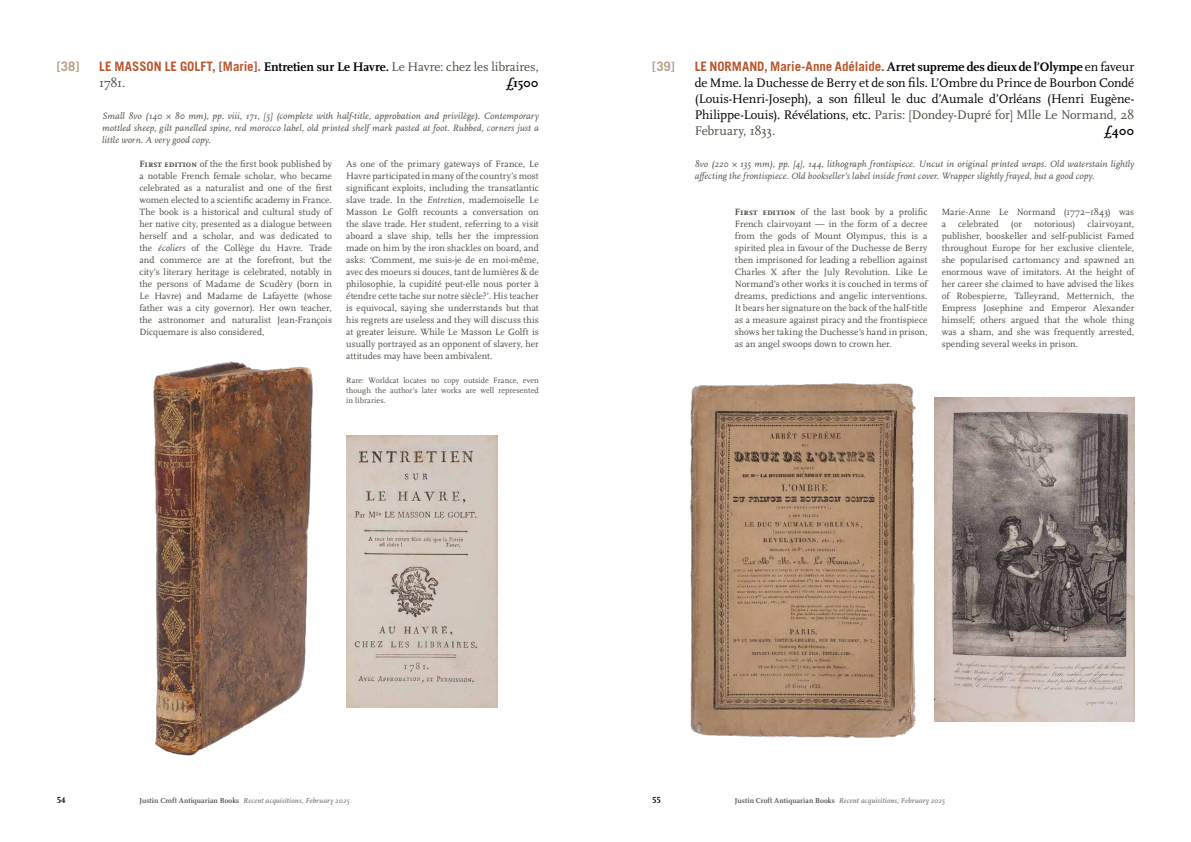
<style>
.page{position:relative;width:1191px;height:842px;background:#fff}
.page>*{position:absolute;margin:0;border:0;box-sizing:border-box;transform-origin:0 0}
.t1{font:13px/16px "Scala Pro";letter-spacing:-.01em;color:#000;text-align:justify}
.t2{font:13px/16px "Scala Pro";letter-spacing:-.015em;color:#4f4b41}
.t3{font:700 13px "Scala Pro";color:#000}
.t4{font:700 13px "Trade Gothic LT Std";color:#baa188}
.t5{font:9.5px/12px "Scala Pro";color:#4f4b41}
.t6{font:italic 9.5px/12px "Scala Pro";letter-spacing:.01em;color:#4f4b41;text-align:justify}
.t7{font:700 9px "Scala Pro";color:#000}
.t8{font:8px/10px "Scala Pro";letter-spacing:.005em;color:#4f4b41;text-align:justify}
.t9{font:italic 700 7.5px "Scala Pro";letter-spacing:.015em;color:#858686}
.s1{font-family:"Trade Gothic LT Std";font-weight:700;color:#ba562e}
.s2{font-weight:700;color:#000}
.s3{font-weight:700}
.s4{font-style:italic}
.s5{color:#4f4b41}
.s6{font-style:normal;color:#555756}
</style>
<div class="page">
<img style="left:153px;top:361px;width:160px;height:395px">
<img style="left:346px;top:435px;width:151px;height:272px">
<img style="left:690px;top:383px;width:226px;height:355px">
<img style="left:934px;top:397px;width:200px;height:325px">
<h1 class="t4" style="left:57px;top:58px;width:24px">[38]</h1>
<h1 class="t2" style="left:99px;top:59px;width:441px"><span class="s1">LE MASSON LE GOLFT, [Marie].</span> <span class="s2">Entretien sur Le Havre.</span> Le Havre: chez les libraires,<br>1781.</h1>
<h1 class="t3" style="left:506px;top:75px;width:34px">£1500</h1>
<p class="t6" style="left:102px;top:110px;width:438px">Small 8vo (140 × 80 mm), pp. viii, 171, [5] (complete with half-title, approbation and privilège). Contemporary mottled sheep, gilt panelled spine, red morocco label, old printed shelf mark pasted at foot. Rubbed, corners just a little worn. A very good copy.</p>
<p class="t5" style="left:139px;top:158px;width:195px"><span class="s3">First edition</span> of the the first book published by a notable French female scholar, who became celebrated as a naturalist and one of the first women elected to a scientific academy in France.<br>The book is a historical and cultural study of her native city, presented as a dialogue between herself and a scholar, and was dedicated to the <span class="s4">écoliers</span> of the Collège du Havre. Trade and commerce are at the forefront, but the city’s literary heritage is celebrated, notably in the persons of Madame de Scudèry (born in Le Havre) and Madame de Lafayette (whose father was a city governor). Her own teacher, the astronomer and naturalist Jean-François Dicquemare is also considered,</p>
<p class="t5" style="left:346px;top:158px;width:194px;text-align:justify">As one of the primary gateways of France, Le Havre participated in many of the country’s most significant exploits, including the transatlantic slave trade. In the <span class="s4">Entretien,</span> mademoiselle Le Masson Le Golft recounts a conversation on the slave trade. Her student, referring to a visit aboard a slave ship, tells her the impression made on him by the iron shackles on board, and asks: ‘Comment, me suis-je de en moi-même, avec des moeurs si douces, tant de lumières &amp; de philosophie, la cupidité peut-elle nous porter à étendre cette tache sur notre siècle?’. His teacher is equivocal, saying she underrstands but that his regrets are useless and they will discuss this at greater leisure. While Le Masson Le Golft is usually portrayed as an opponent of slavery, her attitudes may have been ambivalent.</p>
<p class="t8" style="left:346px;top:375px;width:194px">Rare: Worldcat locates no copy outside France, even though the author’s later works are well represented in libraries.</p>
<h1 class="t4" style="left:652px;top:58px;width:24px">[39]</h1>
<p class="t1" style="left:694px;top:59px;width:441px"><span class="s1">LE NORMAND, Marie-Anne Adélaide.</span> <span class="s3">Arret supreme des dieux de l’Olympe</span> en faveur de Mme. la Duchesse de Berry et de son fils. L’Ombre du Prince de Bourbon Condé (Louis-Henri-Joseph), a son filleul le duc d’Aumale d’Orléans (Henri Eugène-Philippe-Louis). Révélations, etc. <span class="s5">Paris: [Dondey-Dupré for] Mlle Le Normand, 28<br>February, 1833.</span></p>
<h1 class="t3" style="left:1104px;top:123px;width:31px">£400</h1>
<p class="t6" style="left:694px;top:158px;width:441px">8vo (220 × 135 mm), pp. [4], 144, lithograph frontispiece. Uncut in original printed wraps. Old waterstain lightly affecting the frontispiece. Old bookseller’s label inside front cover. Wrapper slightly frayed, but a good copy.</p>
<p class="t5" style="left:735px;top:206px;width:195px"><span class="s3">First edition</span> of the last book by a prolific French clairvoyant — in the form of a decree from the gods of Mount Olympus, this is a spirited plea in favour of the Duchesse de Berry then imprisoned for leading a rebellion against Charles X after the July Revolution. Like Le Normand’s other works it is couched in terms of dreams, predictions and angelic interventions.<br>It bears her signature on the back of the half-title as a measure against piracy and the frontispiece shows her taking the Duchesse’s hand in prison, as an angel swoops down to crown her.</p>
<p class="t5" style="left:941px;top:206px;width:194px">Marie-Anne Le Normand (1772–1843) was a</p>
<p class="t5" style="left:941px;top:218px;width:195px;text-indent:146px">clairvoyant, publisher, booskeller and self-publicist Famed throughout Europe for her exclusive clientele, she popularised cartomancy and spawned an enormous wave of imitators. At the height of her career she claimed to have advised the likes of Robespierre, Talleyrand, Metternich, the Empress Josephine and Emperor Alexander himself; others argued that the whole thing was a sham, and she was frequently arrested, spending several weeks in prison.</p>
<p class="t5" style="left:958px;top:218px;width:42px">celebrated</p>
<p class="t5" style="left:1011px;top:218px;width:13px">(or</p>
<p class="t5" style="left:1034px;top:218px;width:43px">notorious)</p>
<p class="t7" style="left:57px;top:795px;width:11px">54</p>
<p class="t9" style="left:139px;top:796px;width:211px"><span class="s6">Justin Croft Antiquarian Books</span> Recent acquisitions, February 2025</p>
<p class="t7" style="left:652px;top:795px;width:10px">55</p>
<p class="t9" style="left:735px;top:796px;width:211px"><span class="s6">Justin Croft Antiquarian Books</span> Recent acquisitions, February 2025</p>
</div>
